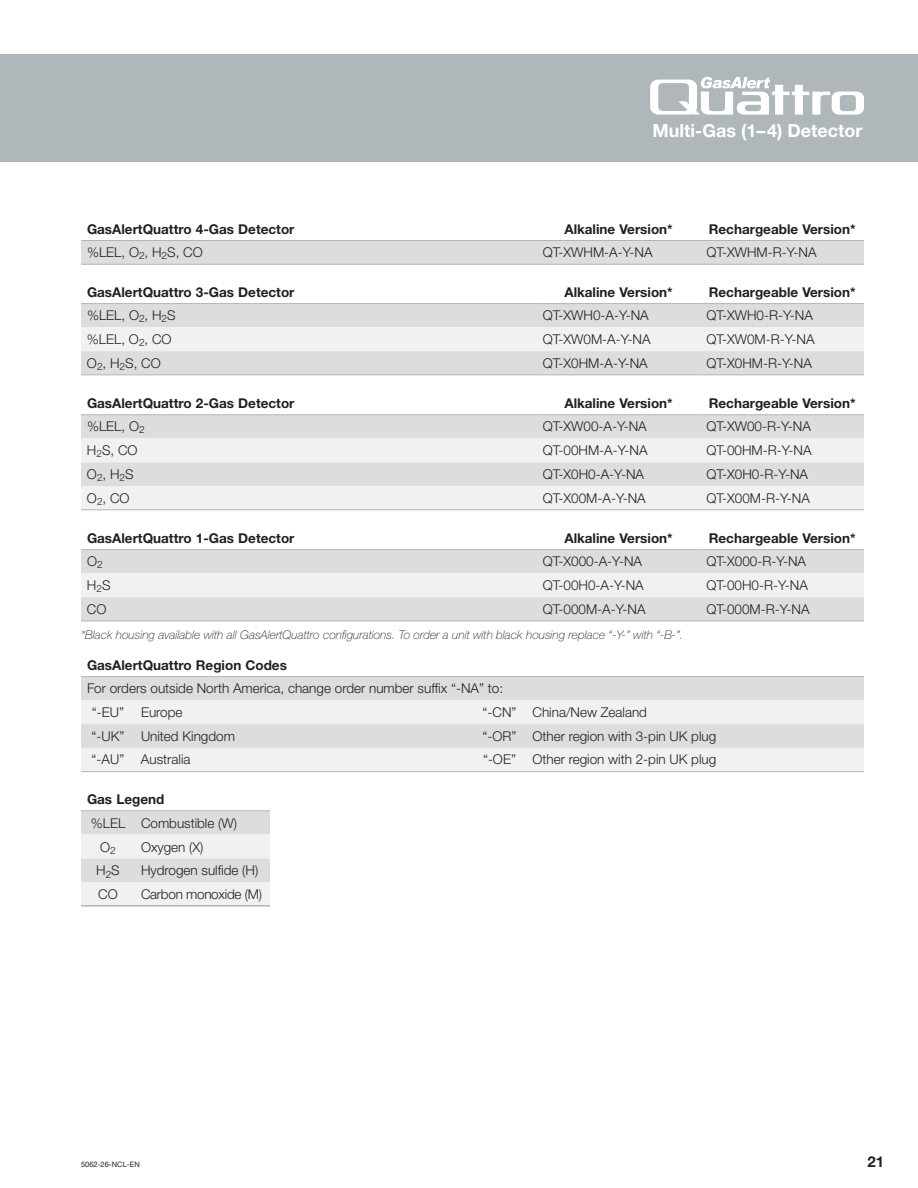
<style>
.page{position:relative;width:918px;height:1188px;background:#fff}
.page>*{position:absolute;margin:0;border:0;box-sizing:border-box;transform-origin:0 0}
.t1{font:700 18px "Helvetica Neue";color:#fff}
.t2{font:700 15px "Helvetica Neue";color:#231f20}
.t3{font:300 13.5px/23.7px "Helvetica Neue";color:#231f20}
.t4{font:700 13.5px "Helvetica Neue";color:#231f20}
.t5{font:300 13.5px "Helvetica Neue";letter-spacing:-.02em;color:#231f20}
.t6{font:italic 100 12px "Helvetica Neue";color:#231f20}
.t7{font:7.5px "Helvetica Neue";color:#231f20}
</style>
<div class="page">
<div style="left:0;top:54px;width:918px;height:108px;background:#b0b7bb"></div>
<div style="left:81px;top:241px;width:783px;height:23px;background:#dcddde"></div>
<hr style="left:81px;top:240px;width:456px;height:1px;background:#b0b7bb">
<hr style="left:537px;top:240px;width:163px;height:1px;background:#b0b7bb">
<hr style="left:700px;top:240px;width:164px;height:1px;background:#b0b7bb">
<hr style="left:81px;top:264px;width:456px;height:1px;background:#b0b7bb">
<hr style="left:537px;top:264px;width:163px;height:1px;background:#b0b7bb">
<hr style="left:700px;top:264px;width:164px;height:1px;background:#b0b7bb">
<div style="left:81px;top:304px;width:783px;height:70px;background:#dcddde"></div>
<div style="left:81px;top:327px;width:783px;height:24px;background:#f1f1f2"></div>
<hr style="left:537px;top:303px;width:163px;height:1px;background:#b0b7bb">
<hr style="left:700px;top:303px;width:164px;height:1px;background:#b0b7bb">
<hr style="left:81px;top:303px;width:456px;height:1px;background:#b0b7bb">
<hr style="left:81px;top:374px;width:456px;height:1px;background:#b0b7bb">
<hr style="left:537px;top:374px;width:163px;height:1px;background:#b0b7bb">
<hr style="left:700px;top:374px;width:164px;height:1px;background:#b0b7bb">
<svg style="left:81px;top:415px;width:783px;height:24px;fill:#dcddde"></svg>
<svg style="left:81px;top:439px;width:783px;height:70px;fill:#f1f1f2"></svg>
<hr style="left:81px;top:414px;width:456px;height:1px;background:#b0b7bb">
<hr style="left:537px;top:414px;width:163px;height:1px;background:#b0b7bb">
<hr style="left:700px;top:414px;width:164px;height:1px;background:#b0b7bb">
<hr style="left:81px;top:509px;width:456px;height:1px;background:#b0b7bb">
<hr style="left:537px;top:509px;width:163px;height:1px;background:#b0b7bb">
<hr style="left:700px;top:509px;width:164px;height:1px;background:#b0b7bb">
<div style="left:81px;top:550px;width:783px;height:71px;background:#dcddde"></div>
<div style="left:81px;top:573px;width:783px;height:24px;background:#f1f1f2"></div>
<hr style="left:81px;top:549px;width:456px;height:1px;background:#b0b7bb">
<hr style="left:81px;top:621px;width:456px;height:1px;background:#b0b7bb">
<hr style="left:537px;top:621px;width:163px;height:1px;background:#b0b7bb">
<hr style="left:700px;top:621px;width:164px;height:1px;background:#b0b7bb">
<hr style="left:537px;top:549px;width:163px;height:1px;background:#b0b7bb">
<hr style="left:700px;top:549px;width:164px;height:1px;background:#b0b7bb">
<div style="left:81px;top:677px;width:783px;height:23px;background:#dcddde"></div>
<svg style="left:81px;top:700px;width:783px;height:71px;fill:#f1f1f2"></svg>
<hr style="left:81px;top:676px;width:54px;height:1px;background:#b0b7bb">
<hr style="left:135px;top:676px;width:337px;height:1px;background:#b0b7bb">
<hr style="left:472px;top:676px;width:54px;height:1px;background:#b0b7bb">
<hr style="left:526px;top:676px;width:338px;height:1px;background:#b0b7bb">
<hr style="left:81px;top:771px;width:54px;height:1px;background:#b0b7bb">
<hr style="left:135px;top:771px;width:337px;height:1px;background:#b0b7bb">
<hr style="left:472px;top:771px;width:54px;height:1px;background:#b0b7bb">
<hr style="left:526px;top:771px;width:338px;height:1px;background:#b0b7bb">
<svg style="left:81px;top:811px;width:189px;height:94px"></svg>
<hr style="left:81px;top:810px;width:54px;height:1px;background:#b0b7bb">
<hr style="left:135px;top:810px;width:135px;height:1px;background:#b0b7bb">
<hr style="left:81px;top:905px;width:54px;height:1px;background:#b0b7bb">
<hr style="left:81px;top:906px;width:54px;height:1px;background:#b0b7bb">
<hr style="left:135px;top:905px;width:135px;height:1px;background:#b0b7bb">
<hr style="left:135px;top:906px;width:135px;height:1px;background:#b0b7bb">
<svg style="left:650px;top:77px;width:214px;height:38px"></svg>
<h1 class="t1" style="left:652px;top:119px;width:212px">Multi-Gas (1–4) Detector</h1>
<p class="t4" style="left:87px;top:220px;width:209px">GasAlertQuattro 4-Gas Detector</p>
<p class="t4" style="left:564px;top:220px;width:110px">Alkaline Version*</p>
<p class="t4" style="left:709px;top:220px;width:148px">Rechargeable Version*</p>
<p class="t3" style="left:87px;top:240px;width:117px">%LEL, O<sub>2</sub>, H<sub>2</sub>S, CO</p>
<p class="t3" style="left:543px;top:240px;width:111px">QT-XWHM-A-Y-NA</p>
<p class="t3" style="left:706px;top:240px;width:112px">QT-XWHM-R-Y-NA</p>
<p class="t4" style="left:87px;top:284px;width:209px">GasAlertQuattro 3-Gas Detector</p>
<p class="t4" style="left:564px;top:284px;width:110px">Alkaline Version*</p>
<p class="t4" style="left:709px;top:284px;width:148px">Rechargeable Version*</p>
<p class="t3" style="left:87px;top:303px;width:90px">%LEL, O<sub>2</sub>, H<sub>2</sub>S</p>
<p class="t3" style="left:543px;top:303px;width:108px">QT-XWH0-A-Y-NA</p>
<p class="t3" style="left:706px;top:303px;width:108px">QT-XWH0-R-Y-NA</p>
<p class="t3" style="left:87px;top:327px;width:86px">%LEL, O<sub>2</sub>, CO</p>
<p class="t3" style="left:543px;top:327px;width:109px">QT-XW0M-A-Y-NA</p>
<p class="t3" style="left:706px;top:327px;width:110px">QT-XW0M-R-Y-NA</p>
<p class="t3" style="left:87px;top:351px;width:75px">O<sub>2</sub>, H<sub>2</sub>S, CO</p>
<p class="t3" style="left:543px;top:351px;width:107px">QT-X0HM-A-Y-NA</p>
<p class="t3" style="left:706px;top:351px;width:107px">QT-X0HM-R-Y-NA</p>
<p class="t4" style="left:87px;top:395px;width:209px">GasAlertQuattro 2-Gas Detector</p>
<p class="t4" style="left:564px;top:395px;width:110px">Alkaline Version*</p>
<p class="t4" style="left:709px;top:395px;width:148px">Rechargeable Version*</p>
<p class="t3" style="left:87px;top:414px;width:59px">%LEL, O<sub>2</sub></p>
<p class="t3" style="left:543px;top:414px;width:106px">QT-XW00-A-Y-NA</p>
<p class="t3" style="left:706px;top:414px;width:106px">QT-XW00-R-Y-NA</p>
<p class="t3" style="left:87px;top:438px;width:52px">H<sub>2</sub>S, CO</p>
<p class="t3" style="left:543px;top:438px;width:106px">QT-00HM-A-Y-NA</p>
<p class="t3" style="left:706px;top:438px;width:107px">QT-00HM-R-Y-NA</p>
<p class="t3" style="left:87px;top:462px;width:48px">O<sub>2</sub>, H<sub>2</sub>S</p>
<p class="t3" style="left:543px;top:462px;width:103px">QT-X0H0-A-Y-NA</p>
<p class="t3" style="left:706px;top:462px;width:103px">QT-X0H0-R-Y-NA</p>
<p class="t3" style="left:87px;top:486px;width:44px">O<sub>2</sub>, CO</p>
<p class="t3" style="left:543px;top:486px;width:105px">QT-X00M-A-Y-NA</p>
<p class="t3" style="left:706px;top:486px;width:105px">QT-X00M-R-Y-NA</p>
<p class="t4" style="left:87px;top:530px;width:209px">GasAlertQuattro 1-Gas Detector</p>
<p class="t4" style="left:564px;top:530px;width:110px">Alkaline Version*</p>
<p class="t4" style="left:709px;top:530px;width:148px">Rechargeable Version*</p>
<p class="t3" style="left:87px;top:549px;width:17px">O<sub>2</sub></p>
<p class="t3" style="left:543px;top:549px;width:101px">QT-X000-A-Y-NA</p>
<p class="t3" style="left:706px;top:549px;width:101px">QT-X000-R-Y-NA</p>
<p class="t3" style="left:87px;top:573px;width:25px">H<sub>2</sub>S</p>
<p class="t3" style="left:543px;top:573px;width:103px">QT-00H0-A-Y-NA</p>
<p class="t3" style="left:706px;top:573px;width:103px">QT-00H0-R-Y-NA</p>
<p class="t3" style="left:87px;top:597px;width:21px">CO</p>
<p class="t3" style="left:543px;top:597px;width:104px">QT-000M-A-Y-NA</p>
<p class="t3" style="left:706px;top:597px;width:105px">QT-000M-R-Y-NA</p>
<p class="t6" style="left:81px;top:628px;width:604px">*Black housing available with all GasAlertQuattro configurations. To order a unit with black housing replace “-Y-” with “-B-”.</p>
<p class="t4" style="left:87px;top:656px;width:201px">GasAlertQuattro Region Codes</p>
<p class="t3" style="left:92px;top:676px;width:413px;text-indent:-5px">For orders outside North America, change order number suffix “-NA” to: “-EU”</p>
<p class="t3" style="left:141px;top:700px;width:43px">Europe</p>
<p class="t3" style="left:483px;top:700px;width:166px">“-CN” China/New Zealand</p>
<p class="t3" style="left:92px;top:724px;width:145px">“-UK” United Kingdom</p>
<p class="t3" style="left:483px;top:724px;width:235px">“-OR” Other region with 3-pin UK plug</p>
<p class="t3" style="left:92px;top:748px;width:100px">“-AU” Australia</p>
<p class="t3" style="left:483px;top:748px;width:235px">“-OE” Other region with 2-pin UK plug</p>
<p class="t4" style="left:87px;top:791px;width:79px">Gas Legend</p>
<p class="t3" style="left:100px;top:811px;width:138px;text-indent:-9px">%LEL Combustible (W)<br>O<sub>2</sub></p>
<p class="t3" style="left:141px;top:835px;width:64px">Oxygen (X)</p>
<p class="t3" style="left:96px;top:859px;width:25px">H<sub>2</sub>S</p>
<p class="t3" style="left:141px;top:859px;width:119px">Hydrogen sulfide (H)</p>
<p class="t3" style="left:98px;top:882px;width:21px">CO</p>
<p class="t5" style="left:141px;top:886px;width:122px">Carbon monoxide (M)</p>
<p class="t7" style="left:81px;top:1160px;width:60px">5062-26-NCL-EN</p>
<p class="t2" style="left:868px;top:1152px;width:18px">21</p>
</div>
